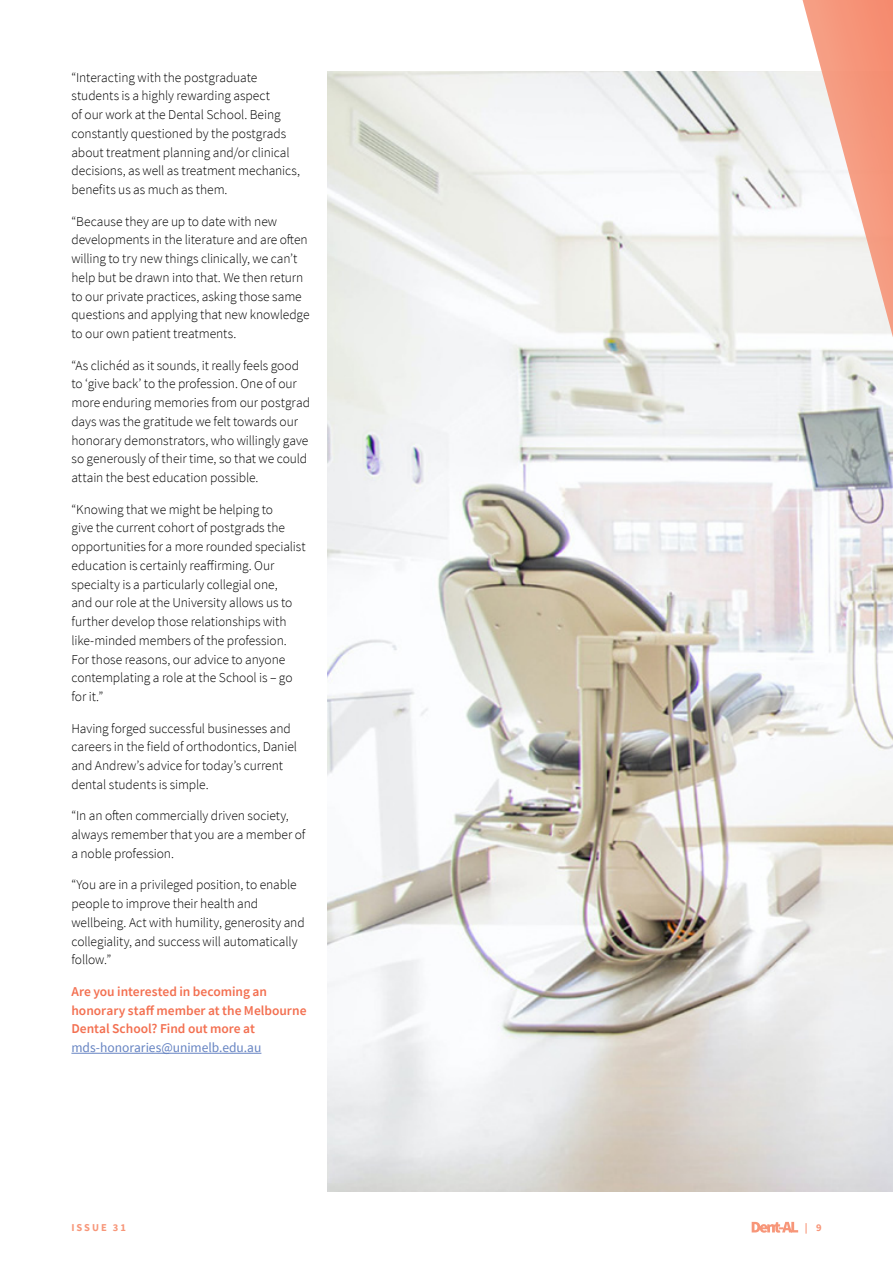
<style>
.page{position:relative;width:893px;height:1263px;background:#fff}
.page>*{position:absolute;margin:0;border:0;box-sizing:border-box;transform-origin:0 0}
.CHIRON_-_Body_Copy{font:300 13.5px/18.8px "Source Sans Pro";letter-spacing:-.005em;color:#000}
.CHIRON_-_Body_Copy-2{font:600 13.5px/18.8px "Source Sans Pro";color:#f37051}
.t1{font:700 10.5px "Source Sans Pro";letter-spacing:.19em;color:#f79679}
.s1{font-weight:400;color:#6583c2}
</style>
<div class="page">
<hr style="left:71px;top:1053px;width:190px;height:1px;background:#6583c2">
<img style="left:327px;top:71px;width:566px;height:1120px">
<svg style="left:782px;top:0;width:111px;height:511px"></svg>
<svg style="left:752px;top:1222px;width:46px;height:11px"></svg>
<p class="CHIRON_-_Body_Copy" style="left:71px;top:68px;width:230px">“Interacting with the postgraduate students is a highly rewarding aspect<br>of our work at the Dental School. Being constantly questioned by the postgrads about treatment planning and/or clinical decisions, as well as treatment mechanics, benefits us as much as them.</p>
<p class="CHIRON_-_Body_Copy" style="left:71px;top:212px;width:240px">“Because they are up to date with new developments in the literature and are often willing to try new things clinically, we can’t help but be drawn into that. We then return to our private practices, asking those same questions and applying that new knowledge to our own patient treatments.</p>
<p class="CHIRON_-_Body_Copy" style="left:71px;top:356px;width:240px">“As clichéd as it sounds, it really feels good to ‘give back’ to the profession. One of our more enduring memories from our postgrad days was the gratitude we felt towards our honorary demonstrators, who willingly gave so generously of their time, so that we could attain the best education possible.</p>
<p class="CHIRON_-_Body_Copy" style="left:71px;top:500px;width:236px">“Knowing that we might be helping to<br>give the current cohort of postgrads the opportunities for a more rounded specialist education is certainly reaffirming. Our specialty is a particularly collegial one,<br>and our role at the University allows us to further develop those relationships with like-minded members of the profession.<br>For those reasons, our advice to anyone contemplating a role at the School is – go for it.”</p>
<p class="CHIRON_-_Body_Copy" style="left:71px;top:719px;width:227px">Having forged successful businesses and careers in the field of orthodontics, Daniel and Andrew’s advice for today’s current dental students is simple.</p>
<p class="CHIRON_-_Body_Copy" style="left:71px;top:807px;width:236px">“In an often commercially driven society, always remember that you are a member of a noble profession.</p>
<p class="CHIRON_-_Body_Copy" style="left:71px;top:876px;width:235px">“You are in a privileged position, to enable people to improve their health and wellbeing. Act with humility, generosity and collegiality, and success will automatically follow.”</p>
<p class="CHIRON_-_Body_Copy-2" style="left:71px;top:982px;width:237px">Are you interested in becoming an honorary staff member at the Melbourne Dental School? Find out more at <span class="s1">mds-honoraries@unimelb.edu.au</span></p>
<p class="t1" style="left:71px;top:1220px;width:56px">ISSUE 31</p>
<p class="t1" style="left:805px;top:1220px;width:18px">| 9</p>
</div>
